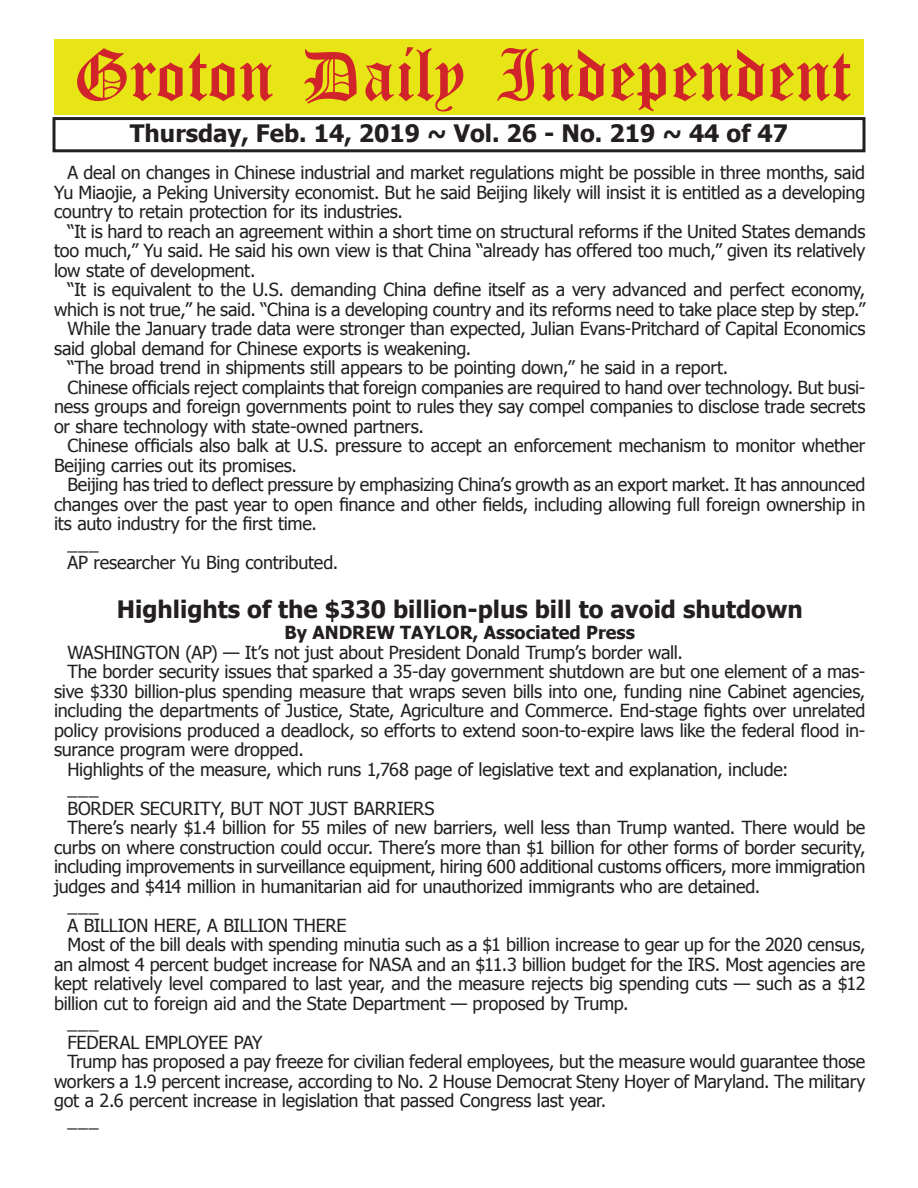
<style>
.page{position:relative;width:918px;height:1188px;background:#fff}
.page>*{position:absolute;margin:0;border:0;box-sizing:border-box;transform-origin:0 0}
.t1{font:54px "Old English Five";color:#d1232a}
.t2{font:700 24px "Tahoma";color:#231f20}
.t3{font:18px/19.5px "Tahoma";letter-spacing:-.015em;color:#231f20;text-align:justify}
.t4{font:700 18px "Tahoma";color:#231f20}
</style>
<div class="page">
<div style="left:52px;top:117px;width:814px;height:35px;border:3px solid #231f20"></div>
<div style="left:54px;top:40px;width:810px;height:75px;background:#e7e515"></div>
<h1 class="t1" style="left:73px;top:50px;width:779px">Groton Daily Independent</h1>
<h2 class="t2" style="left:130px;top:116px;width:660px">Thursday, Feb. 14, 2019 ~ Vol. 26 - No. 219 ~ 44 of 47</h2>
<p class="t3" style="left:54px;top:162px;width:813px;text-indent:14px">A deal on changes in Chinese industrial and market regulations might be possible in three months, said Yu Miaojie, a Peking University economist. But he said Beijing likely will insist it is entitled as a developing country to retain protection for its industries.</p>
<p class="t3" style="left:54px;top:221px;width:813px;text-indent:14px">“It is hard to reach an agreement within a short time on structural reforms if the United States demands too much,” Yu said. He said his own view is that China “already has offered too much,” given its relatively low state of development.</p>
<p class="t3" style="left:68px;top:279px;width:799px">“It is equivalent to the U.S. demanding China define itself as a very advanced and perfect economy,</p>
<p class="t3" style="left:54px;top:299px;width:813px">which is not true,” he said. “China is a developing country and its reforms need to take place step by step.”</p>
<p class="t3" style="left:68px;top:318px;width:799px">While the January trade data were stronger than expected, Julian Evans-Pritchard of Capital Economics</p>
<p class="t3" style="left:54px;top:338px;width:419px">said global demand for Chinese exports is weakening.</p>
<p class="t3" style="left:68px;top:357px;width:662px">“The broad trend in shipments still appears to be pointing down,” he said in a report.</p>
<p class="t3" style="left:68px;top:377px;width:799px">Chinese officials reject complaints that foreign companies are required to hand over technology. But busi-</p>
<p class="t3" style="left:54px;top:396px;width:813px">ness groups and foreign governments point to rules they say compel companies to disclose trade secrets</p>
<p class="t3" style="left:54px;top:416px;width:371px">or share technology with state-owned partners.</p>
<p class="t3" style="left:68px;top:435px;width:799px">Chinese officials also balk at U.S. pressure to accept an enforcement mechanism to monitor whether</p>
<p class="t3" style="left:54px;top:455px;width:245px">Beijing carries out its promises.</p>
<p class="t3" style="left:68px;top:474px;width:799px">Beijing has tried to deflect pressure by emphasizing China’s growth as an export market. It has announced</p>
<p class="t3" style="left:54px;top:494px;width:813px">changes over the past year to open finance and other fields, including allowing full foreign ownership in</p>
<p class="t3" style="left:54px;top:513px;width:265px">its auto industry for the first time.</p>
<p class="t3" style="left:68px;top:533px;width:33px">___</p>
<p class="t3" style="left:68px;top:552px;width:272px">AP researcher Yu Bing contributed.</p>
<h2 class="t2" style="left:117px;top:592px;width:687px">Highlights of the $330 billion-plus bill to avoid shutdown</h2>
<p class="t4" style="left:284px;top:620px;width:352px">By ANDREW TAYLOR, Associated Press</p>
<p class="t3" style="left:68px;top:642px;width:617px">WASHINGTON (AP) — It’s not just about President Donald Trump’s border wall.</p>
<p class="t3" style="left:68px;top:661px;width:799px">The border security issues that sparked a 35-day government shutdown are but one element of a mas-</p>
<p class="t3" style="left:54px;top:681px;width:813px">sive $330 billion-plus spending measure that wraps seven bills into one, funding nine Cabinet agencies,</p>
<p class="t3" style="left:54px;top:700px;width:813px">including the departments of Justice, State, Agriculture and Commerce. End-stage fights over unrelated</p>
<p class="t3" style="left:54px;top:720px;width:813px">policy provisions produced a deadlock, so efforts to extend soon-to-expire laws like the federal flood in-</p>
<p class="t3" style="left:54px;top:739px;width:251px">surance program were dropped.</p>
<p class="t3" style="left:68px;top:759px;width:722px">Highlights of the measure, which runs 1,768 page of legislative text and explanation, include:</p>
<p class="t3" style="left:68px;top:778px;width:33px">___</p>
<p class="t3" style="left:68px;top:798px;width:368px">BORDER SECURITY, BUT NOT JUST BARRIERS</p>
<p class="t3" style="left:68px;top:817px;width:799px">There’s nearly $1.4 billion for 55 miles of new barriers, well less than Trump wanted. There would be</p>
<p class="t3" style="left:54px;top:837px;width:813px">curbs on where construction could occur. There’s more than $1 billion for other forms of border security,</p>
<p class="t3" style="left:54px;top:856px;width:813px">including improvements in surveillance equipment, hiring 600 additional customs officers, more immigration</p>
<p class="t3" style="left:54px;top:876px;width:708px">judges and $414 million in humanitarian aid for unauthorized immigrants who are detained.</p>
<p class="t3" style="left:68px;top:895px;width:33px">___</p>
<p class="t3" style="left:68px;top:914px;width:281px">A BILLION HERE, A BILLION THERE</p>
<p class="t3" style="left:68px;top:934px;width:800px">Most of the bill deals with spending minutia such as a $1 billion increase to gear up for the 2020 census,</p>
<p class="t3" style="left:54px;top:953px;width:813px">an almost 4 percent budget increase for NASA and an $11.3 billion budget for the IRS. Most agencies are</p>
<p class="t3" style="left:54px;top:973px;width:813px">kept relatively level compared to last year, and the measure rejects big spending cuts — such as a $12</p>
<p class="t3" style="left:54px;top:992px;width:576px">billion cut to foreign aid and the State Department — proposed by Trump.</p>
<p class="t3" style="left:68px;top:1012px;width:33px">___</p>
<p class="t3" style="left:68px;top:1031px;width:196px">FEDERAL EMPLOYEE PAY</p>
<p class="t3" style="left:68px;top:1051px;width:799px">Trump has proposed a pay freeze for civilian federal employees, but the measure would guarantee those</p>
<p class="t3" style="left:54px;top:1070px;width:813px">workers a 1.9 percent increase, according to No. 2 House Democrat Steny Hoyer of Maryland. The military</p>
<p class="t3" style="left:54px;top:1090px;width:554px">got a 2.6 percent increase in legislation that passed Congress last year.</p>
<p class="t3" style="left:68px;top:1109px;width:33px">___</p>
</div>
